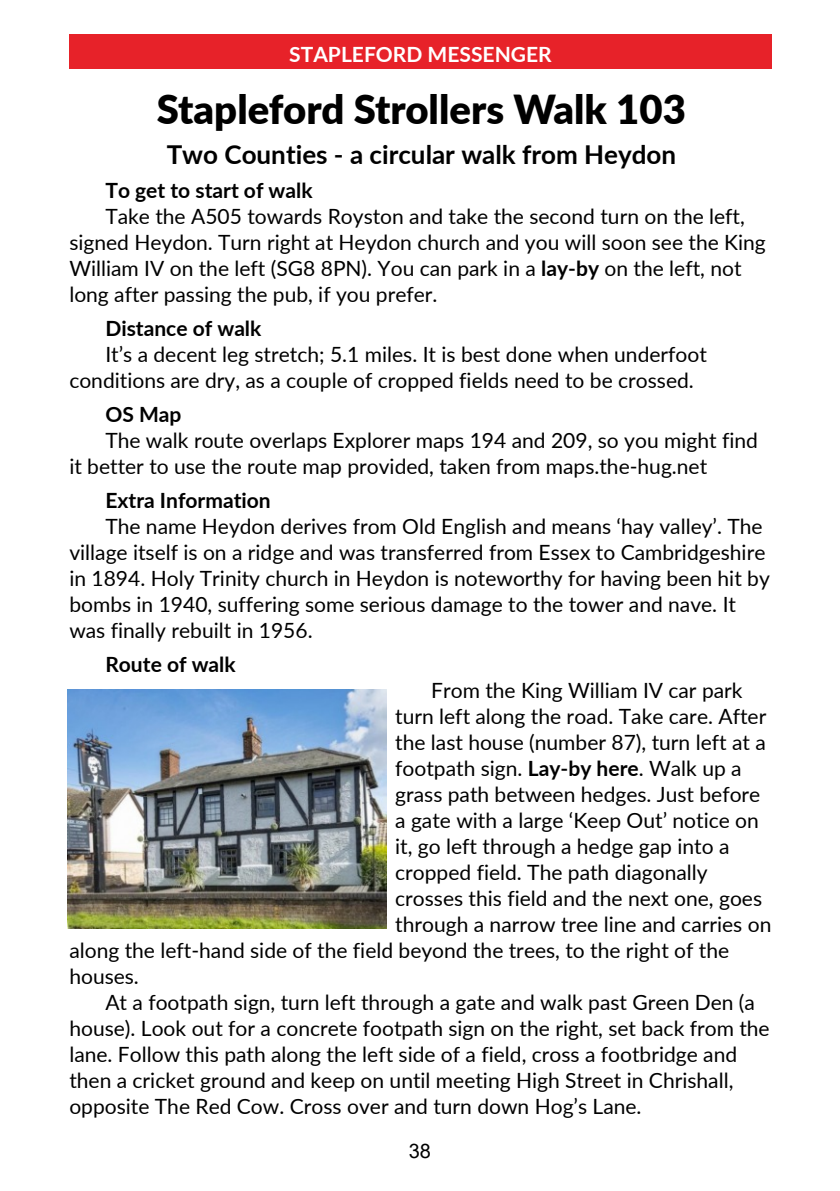
<style>
.page{position:relative;width:840px;height:1191px;background:#fff}
.page>*{position:absolute;margin:0;border:0;box-sizing:border-box;transform-origin:0 0}
.t1{font:900 40px "Lato";color:#000}
.t2{font:700 26px "Lato";color:#000}
.t3{font:21px/26px "Lato";color:#000}
.t4{font:700 21px "Lato";color:#000}
.t5{font:700 21px "Lato";color:#fff}
.t6{font:20px "Arial";color:#000}
.s1{font-weight:700}
</style>
<div class="page">
<div style="left:69px;top:34px;width:702px;height:34px;background:#e72229"></div>
<img style="left:68px;top:689px;width:318px;height:239px">
<p class="t5" style="left:289px;top:45px;width:264px">STAPLEFORD MESSENGER</p>
<h1 class="t1" style="left:157px;top:91px;width:530px">Stapleford Strollers Walk 103</h1>
<p class="t2" style="left:167px;top:143px;width:510px">Two Counties - a circular walk from Heydon</p>
<p class="t4" style="left:105px;top:181px;width:209px">To get to start of walk</p>
<p class="t3" style="left:69px;top:204px;width:697px;text-indent:36px">Take the A505 towards Royston and take the second turn on the left, signed Heydon. Turn right at Heydon church and you will soon see the King William IV on the left (SG8 8PN). You can park in a <span class="s1">lay-by</span> on the left, not long after passing the pub, if you prefer.</p>
<p class="t4" style="left:105px;top:319px;width:157px">Distance of walk</p>
<p class="t3" style="left:69px;top:342px;width:638px;text-indent:36px">It’s a decent leg stretch; 5.1 miles. It is best done when underfoot conditions are dry, as a couple of cropped fields need to be crossed.</p>
<p class="t4" style="left:105px;top:405px;width:77px">OS Map</p>
<p class="t3" style="left:69px;top:428px;width:689px;text-indent:36px">The walk route overlaps Explorer maps 194 and 209, so you might find it better to use the route map provided, taken from maps.the-hug.net</p>
<p class="t4" style="left:105px;top:491px;width:167px">Extra Information</p>
<p class="t3" style="left:69px;top:514px;width:701px;text-indent:36px">The name Heydon derives from Old English and means ‘hay valley’. The village itself is on a ridge and was transferred from Essex to Cambridgeshire in 1894. Holy Trinity church in Heydon is noteworthy for having been hit by bombs in 1940, suffering some serious damage to the tower and nave. It was finally rebuilt in 1956.</p>
<p class="t4" style="left:105px;top:655px;width:132px">Route of walk</p>
<p class="t3" style="left:431px;top:678px;width:312px">From the King William IV car park</p>
<p class="t3" style="left:395px;top:704px;width:372px">turn left along the road. Take care. After</p>
<p class="t3" style="left:395px;top:730px;width:372px">the last house (number 87), turn left at a</p>
<p class="t3" style="left:395px;top:756px;width:348px">footpath sign. <span class="s1">Lay-by here</span>. Walk up a</p>
<p class="t3" style="left:395px;top:782px;width:366px">grass path between hedges. Just before</p>
<p class="t3" style="left:395px;top:808px;width:365px">a gate with a large ‘Keep Out’ notice on</p>
<p class="t3" style="left:395px;top:834px;width:335px">it, go left through a hedge gap into a</p>
<p class="t3" style="left:395px;top:860px;width:314px">cropped field. The path diagonally</p>
<p class="t3" style="left:395px;top:886px;width:368px">crosses this field and the next one, goes</p>
<p class="t3" style="left:395px;top:912px;width:377px">through a narrow tree line and carries on</p>
<p class="t3" style="left:69px;top:938px;width:661px">along the left-hand side of the field beyond the trees, to the right of the</p>
<p class="t3" style="left:69px;top:964px;width:71px">houses.</p>
<p class="t3" style="left:105px;top:990px;width:650px">At a footpath sign, turn left through a gate and walk past Green Den (a</p>
<p class="t3" style="left:69px;top:1016px;width:701px">house). Look out for a concrete footpath sign on the right, set back from the</p>
<p class="t3" style="left:69px;top:1042px;width:669px">lane. Follow this path along the left side of a field, cross a footbridge and</p>
<p class="t3" style="left:69px;top:1068px;width:665px">then a cricket ground and keep on until meeting High Street in Chrishall,</p>
<p class="t3" style="left:69px;top:1094px;width:573px">opposite The Red Cow. Cross over and turn down Hog’s Lane.</p>
<p class="t6" style="left:408px;top:1143px;width:24px">38</p>
</div>
